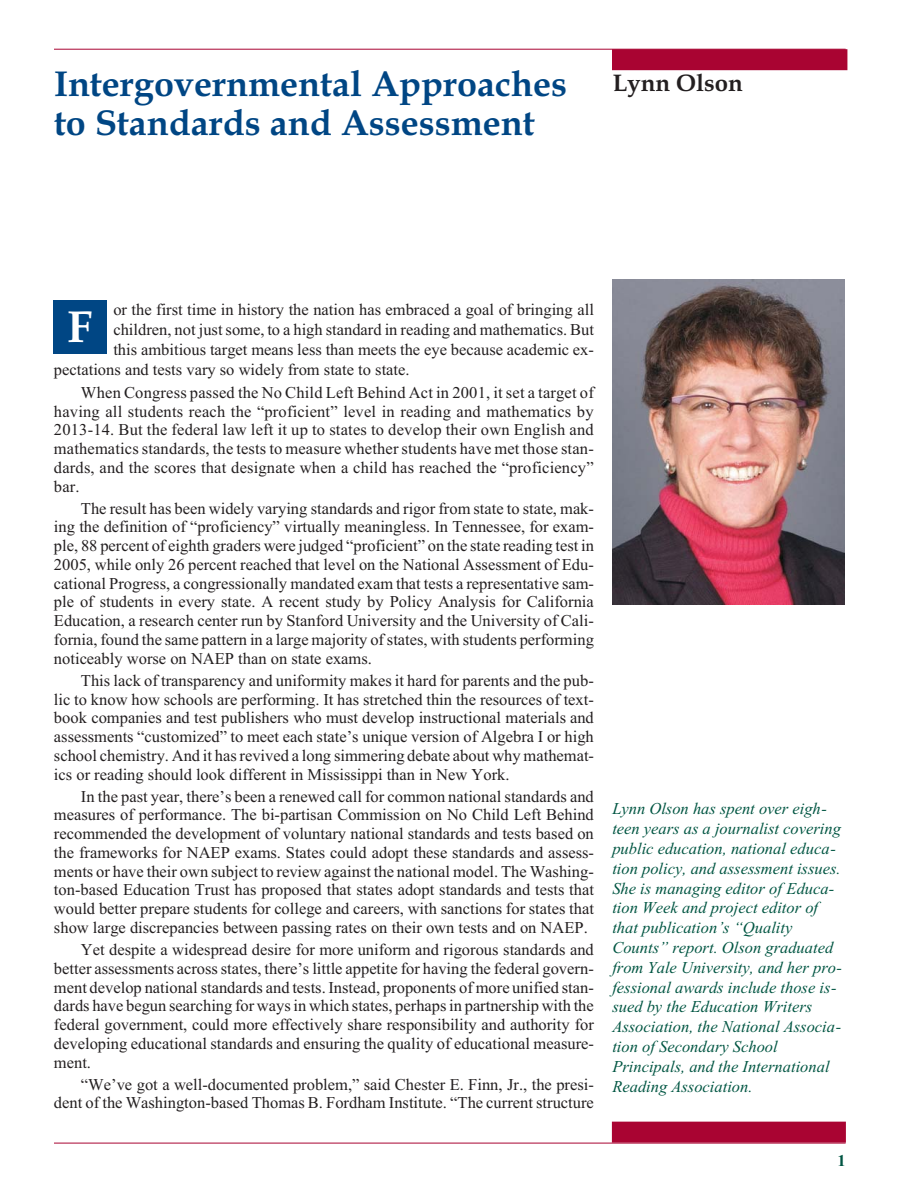
<style>
.page{position:relative;width:918px;height:1188px;background:#fff}
.page>*{position:absolute;margin:0;border:0;box-sizing:border-box;transform-origin:0 0}
.t1{font:700 45px "Palatino";color:#fff}
.t2{font:700 36px/39px "Book Antiqua";color:#004684}
.t3{font:700 24px "Book Antiqua";color:#231f20}
.t4{font:16.5px/18.8px "Times New Roman";color:#231f20;text-align:justify}
.t5{font:italic 16.5px/19.8px "Times New Roman";color:#005542}
.t6{font:700 16.5px "Times New Roman";color:#005542}
</style>
<div class="page">
<hr style="left:54px;top:1143px;width:792px;height:1px;background:#a90432">
<hr style="left:54px;top:49px;width:792px;height:1px;background:#a90432">
<div style="left:612px;top:49px;width:235px;height:21px;background:#a90432"></div>
<div style="left:612px;top:1122px;width:234px;height:21px;background:#a90432"></div>
<div style="left:53px;top:300px;width:54px;height:54px;background:#004684"></div>
<img style="left:612px;top:279px;width:233px;height:326px">
<h2 class="t2" style="left:54px;top:68px;width:514px">Intergovernmental Approaches to Standards and Assessment</h2>
<h3 class="t3" style="left:613px;top:74px;width:131px">Lynn Olson</h3>
<p class="t4" style="left:113px;top:302px;width:482px">or the first time in history the nation has embraced a goal of bringing all</p>
<p class="t4" style="left:113px;top:322px;width:482px">children, not just some, to a high standard in reading and mathematics. But</p>
<p class="t4" style="left:113px;top:342px;width:482px">this ambitious target means less than meets the eye because academic ex-</p>
<p class="t4" style="left:54px;top:361px;width:357px">pectations and tests vary so widely from state to state.</p>
<p class="t4" style="left:54px;top:385px;width:541px;text-indent:27px">When Congress passed the No Child Left Behind Act in 2001, it set a target of having all students reach the “proficient” level in reading and mathematics by 2013-14. But the federal law left it up to states to develop their own English and mathematics standards, the tests to measure whether students have met those stan&shy;dards, and the scores that designate when a child has reached the “proficiency” bar.</p>
<p class="t4" style="left:54px;top:500px;width:541px;text-indent:27px">The result has been widely varying standards and rigor from state to state, mak&shy;ing the definition of “proficiency” virtually meaningless. In Tennessee, for exam&shy;ple, 88 percent of eighth graders were judged “proficient” on the state reading test in 2005, while only 26 percent reached that level on the National Assessment of Edu&shy;cational Progress, a congressionally mandated exam that tests a representative sam&shy;ple of students in every state. A recent study by Policy Analysis for California Education, a research center run by Stanford University and the University of Cali&shy;fornia, found the same pattern in a large majority of states, with students performing noticeably worse on NAEP than on state exams.</p>
<p class="t4" style="left:54px;top:673px;width:541px;text-indent:27px">This lack of transparency and uniformity makes it hard for parents and the pub&shy;lic to know how schools are performing. It has stretched thin the resources of text&shy;book companies and test publishers who must develop instructional materials and assessments “customized” to meet each state’s unique version of Algebra I or high school chemistry. And it has revived a long simmering debate about why mathemat&shy;ics or reading should look different in Mississippi than in New York.</p>
<p class="t4" style="left:54px;top:788px;width:541px;text-indent:27px">In the past year, there’s been a renewed call for common national standards and measures of performance. The bi-partisan Commission on No Child Left Behind recommended the development of voluntary national standards and tests based on the frameworks for NAEP exams. States could adopt these standards and assess&shy;ments or have their own subject to review against the national model. The Washing&shy;ton-based Education Trust has proposed that states adopt standards and tests that would better prepare students for college and careers, with sanctions for states that show large discrepancies between passing rates on their own tests and on NAEP.</p>
<p class="t4" style="left:54px;top:942px;width:541px;text-indent:27px">Yet despite a widespread desire for more uniform and rigorous standards and better assessments across states, there’s little appetite for having the federal govern&shy;ment develop national standards and tests. Instead, proponents of more unified stan&shy;dards have begun searching for ways in which states, perhaps in partnership with the federal government, could more effectively share responsibility and authority for developing educational standards and ensuring the quality of educational measure&shy;ment.</p>
<p class="t4" style="left:54px;top:1076px;width:541px;text-align:right">“We’ve got a well-documented problem,” said Chester E. Finn, Jr., the presi&shy;dent of the Washington-based Thomas B. Fordham Institute. “The current structure</p>
<h1 class="t1" style="left:67px;top:309px;width:27px">F</h1>
<p class="t5" style="left:612px;top:801px;width:231px">Lynn Olson has spent over eigh&shy;teen years as a journalist covering public education, national educa&shy;tion policy, and assessment issues.<br>She is managing editor of Educa&shy;tion Week and project editor of that publication’s “Quality<br>Counts” report. Olson graduated from Yale University, and her pro&shy;fessional awards include those is&shy;sued by the Education Writers<br>Association, the National Associa&shy;tion of Secondary School<br>Principals, and the International<br>Reading Association.</p>
<p class="t6" style="left:837px;top:1155px;width:10px">1</p>
</div>
